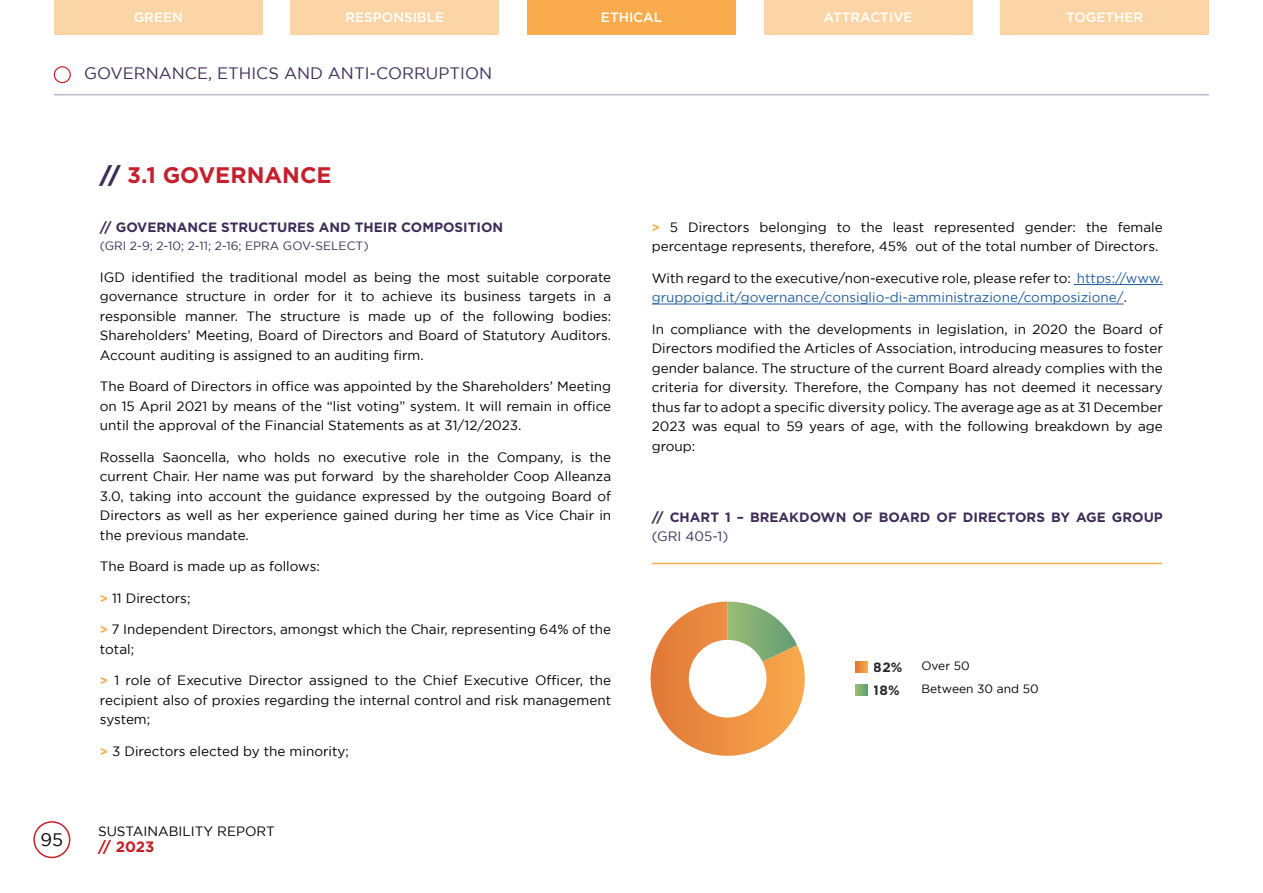
<style>
.page{position:relative;width:1263px;height:893px;background:#fff}
.page>*{position:absolute;margin:0;border:0;box-sizing:border-box;transform-origin:0 0}
.t1{font:700 22.5px "Gotham";color:#c4202e}
.t2{font:18px "Gotham";color:#000101}
.t3{font:16.5px "Gotham";color:#3d2c58}
.t4{font:700 15px "Gotham";color:#c42127}
.t5{font:13.5px/19.5px "Gotham";color:#000;text-align:justify}
.t6{font:13.5px/19.5px "Gotham";color:#215e9e}
.t7{font:700 13.5px "Gotham";color:#3d2c58}
.t8{font:500 13.5px "Gotham";color:#fff}
.t9{font:13.5px "Gotham";color:#3d2c58}
.t10{font:700 13.5px "Gotham";color:#000}
.t11{font:12px "Gotham";color:#3d2c58}
.t12{font:12px "Gotham";color:#000}
.s1{font-weight:900;color:#3d2c58}
.s2{font-weight:700;font-size:12.75px;color:#faab4d}
.s3{color:#000}
</style>
<div class="page">
<div style="left:54px;top:0;width:208px;height:35px;background:#fcd5a6"></div>
<div style="left:290px;top:0;width:209px;height:35px;background:#fcd5a6"></div>
<div style="left:527px;top:0;width:209px;height:35px;background:#faab4d"></div>
<div style="left:764px;top:0;width:208px;height:35px;background:#fcd5a6"></div>
<div style="left:1001px;top:0;width:208px;height:35px;background:#fcd5a6"></div>
<div style="left:33px;top:821px;width:37px;height:37px;border:2px solid #c42127;border-radius:50%"></div>
<hr style="left:54px;top:95px;width:1155px;height:1px;background:#3d2c58">
<div style="left:54px;top:66px;width:17px;height:17px;border:1px solid #c42127;border-radius:50%"></div>
<hr style="left:1074px;top:284px;width:89px;height:1px;background:#215e9e">
<hr style="left:652px;top:304px;width:472px;height:1px;background:#215e9e">
<svg style="left:856px;top:685px;width:11px;height:11px"></svg>
<svg style="left:856px;top:662px;width:11px;height:11px"></svg>
<svg style="left:650px;top:602px;width:155px;height:154px"></svg>
<hr style="left:652px;top:563px;width:510px;height:1px;background:#faab4d">
<p class="t8" style="left:134px;top:8px;width:51px">GREEN</p>
<p class="t8" style="left:345px;top:8px;width:100px">RESPONSIBLE</p>
<p class="t8" style="left:601px;top:8px;width:63px">ETHICAL</p>
<p class="t8" style="left:823px;top:8px;width:90px">ATTRACTIVE</p>
<p class="t8" style="left:1066px;top:8px;width:79px">TOGETHER</p>
<p class="t3" style="left:84px;top:64px;width:409px">GOVERNANCE, ETHICS AND ANTI-CORRUPTION</p>
<h2 class="t2" style="left:41px;top:829px;width:24px">95</h2>
<h1 class="t1" style="left:100px;top:160px;width:233px"><span class="s1">//</span> 3.1 GOVERNANCE</h1>
<p class="t7" style="left:100px;top:219px;width:405px">// GOVERNANCE STRUCTURES AND THEIR COMPOSITION</p>
<p class="t11" style="left:100px;top:239px;width:270px">(GRI 2-9; 2-10; 2-11; 2-16; EPRA GOV-SELECT)</p>
<p class="t5" style="left:100px;top:267px;width:513px">IGD identified the traditional model as being the most suitable corporate governance structure in order for it to achieve its business targets in a responsible manner. The structure is made up of the following bodies:<br>Shareholders’ Meeting, Board of Directors and Board of Statutory Auditors.<br>Account auditing is assigned to an auditing firm.</p>
<p class="t5" style="left:100px;top:377px;width:513px">The Board of Directors in office was appointed by the Shareholders’ Meeting on 15 April 2021 by means of the “list voting” system. It will remain in office until the approval of the Financial Statements as at 31/12/2023.</p>
<p class="t5" style="left:100px;top:447px;width:513px">Rossella Saoncella, who holds no executive role in the Company, is the current Chair. Her name was put forward by the shareholder Coop Alleanza 3.0, taking into account the guidance expressed by the outgoing Board of Directors as well as her experience gained during her time as Vice Chair in the previous mandate.</p>
<p class="t5" style="left:100px;top:556px;width:221px">The Board is made up as follows:</p>
<p class="t5" style="left:100px;top:588px;width:92px"><span class="s2">&gt;</span> 11 Directors;</p>
<p class="t5" style="left:100px;top:620px;width:513px"><span class="s2">&gt;</span> 7 Independent Directors, amongst which the Chair, representing 64% of the total;</p>
<p class="t5" style="left:100px;top:671px;width:513px"><span class="s2">&gt;</span> 1 role of Executive Director assigned to the Chief Executive Officer, the recipient also of proxies regarding the internal control and risk management system;</p>
<p class="t5" style="left:100px;top:741px;width:251px"><span class="s2">&gt;</span> 3 Directors elected by the minority;</p>
<p class="t5" style="left:98px;top:821px;width:178px">SUSTAINABILITY REPORT</p>
<p class="t4" style="left:98px;top:837px;width:58px">// 2023</p>
<p class="t5" style="left:652px;top:217px;width:513px"><span class="s2">&gt;</span> 5 Directors belonging to the least represented gender: the female percentage represents, therefore, 45% out of the total number of Directors.</p>
<p class="t6" style="left:652px;top:268px;width:513px"><span class="s3">With regard to the executive/non-executive role, please refer to:</span> https://www. gruppoigd.it/governance/consiglio-di-amministrazione/composizione/<span class="s3">.</span></p>
<p class="t5" style="left:652px;top:319px;width:513px">In compliance with the developments in legislation, in 2020 the Board of Directors modified the Articles of Association, introducing measures to foster gender balance. The structure of the current Board already complies with the criteria for diversity. Therefore, the Company has not deemed it necessary thus far to adopt a specific diversity policy. The average age as at 31 December 2023 was equal to 59 years of age, with the following breakdown by age group:</p>
<p class="t7" style="left:652px;top:508px;width:513px">// CHART 1 – BREAKDOWN OF BOARD OF DIRECTORS BY AGE GROUP</p>
<p class="t9" style="left:652px;top:529px;width:78px">(GRI 405-1)</p>
<p class="t10" style="left:874px;top:659px;width:30px">82%</p>
<p class="t12" style="left:921px;top:659px;width:50px">Over 50</p>
<p class="t10" style="left:874px;top:682px;width:27px">18%</p>
<p class="t12" style="left:921px;top:682px;width:119px">Between 30 and 50</p>
</div>
